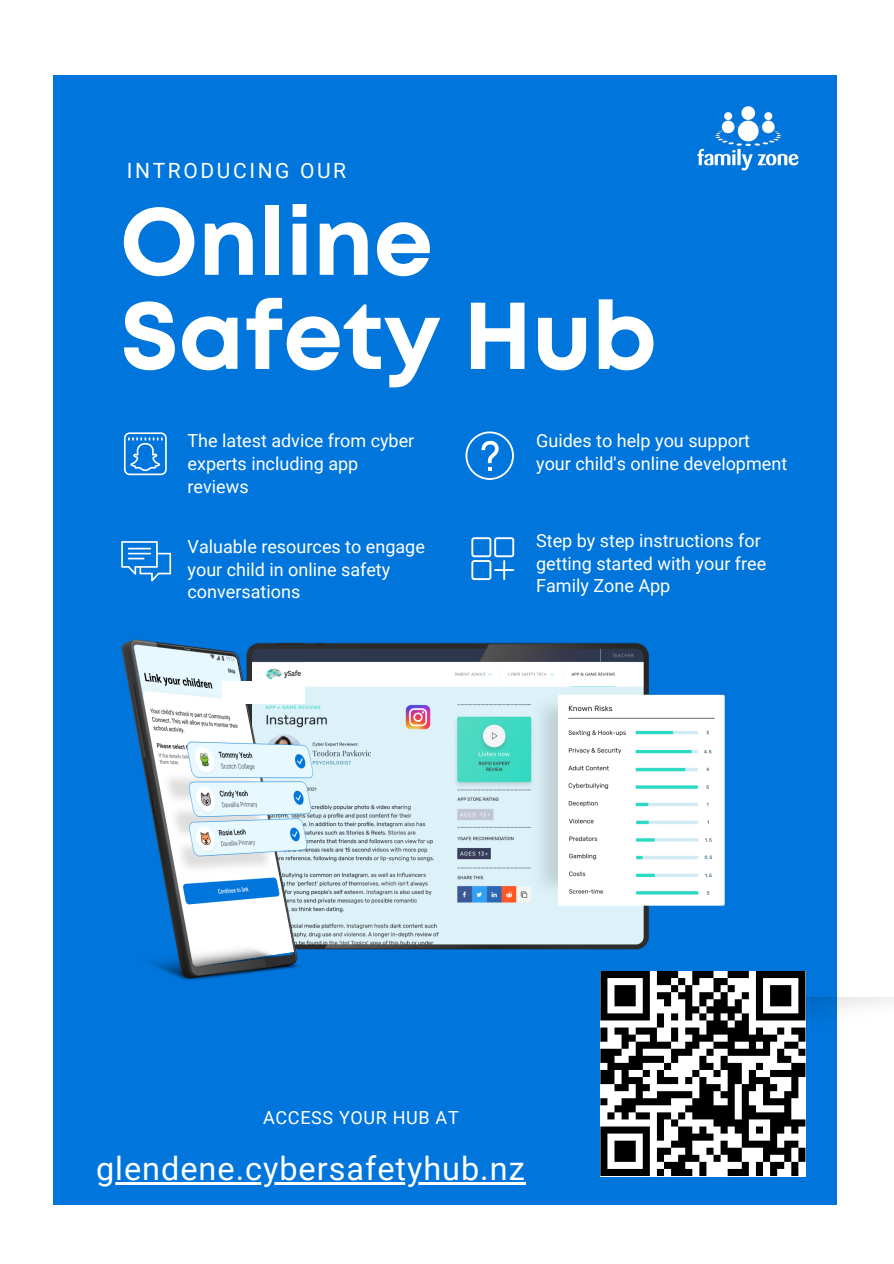
<style>
.page{position:relative;width:894px;height:1264px;background:#fff}
.page>*{position:absolute;margin:0;border:0;box-sizing:border-box;transform-origin:0 0}
.t1{font:700 94.65px "Mont";color:#fff}
.t2{font:32.4px "Roboto";letter-spacing:.03em;color:#fff}
.t3{font:21px "Roboto";letter-spacing:.125em;color:#fff}
.t4{font:18px/22.5px "Roboto";color:#fff}
.t5{font:18px "Roboto";letter-spacing:.035em;color:#fff}
</style>
<div class="page">
<div style="left:53px;top:75px;width:783px;height:1129px;background:#0075db"></div>
<img style="left:697px;top:106px;width:102px;height:65px">
<svg style="left:465px;top:431px;width:49px;height:49px"></svg>
<svg style="left:121px;top:541px;width:50px;height:40px"></svg>
<svg style="left:124px;top:432px;width:43px;height:43px"></svg>
<img style="left:121px;top:639px;width:604px;height:341px">
<svg style="left:471px;top:537px;width:43px;height:43px"></svg>
<div style="left:222px;top:681px;width:83px;height:22px;background:#fff"></div>
<img style="left:805px;top:997px;width:88px;height:31px">
<hr style="left:96px;top:1182px;width:429px;height:2px;background:#fff">
<svg style="left:600px;top:971px;width:205px;height:204px;background:#7d7d7d"></svg>
<p class="t3" style="left:127px;top:158px;width:221px">INTRODUCING OUR</p>
<p class="t1" style="left:120px;top:206px;width:314px">Online</p>
<p class="t1" style="left:120px;top:300px;width:538px">Safety Hub</p>
<p class="t4" style="left:187px;top:430px;width:228px">The latest advice from cyber experts including app reviews</p>
<p class="t4" style="left:536px;top:430px;width:252px">Guides to help you support your child's online development</p>
<p class="t4" style="left:187px;top:536px;width:239px">Valuable resources to engage your child in online safety conversations</p>
<p class="t4" style="left:536px;top:530px;width:232px">Step by step instructions for getting started with your free<br>Family Zone App</p>
<p class="t5" style="left:263px;top:1107px;width:197px">ACCESS YOUR HUB AT</p>
<p class="t2" style="left:96px;top:1149px;width:430px">glendene.cybersafetyhub.nz</p>
</div>
